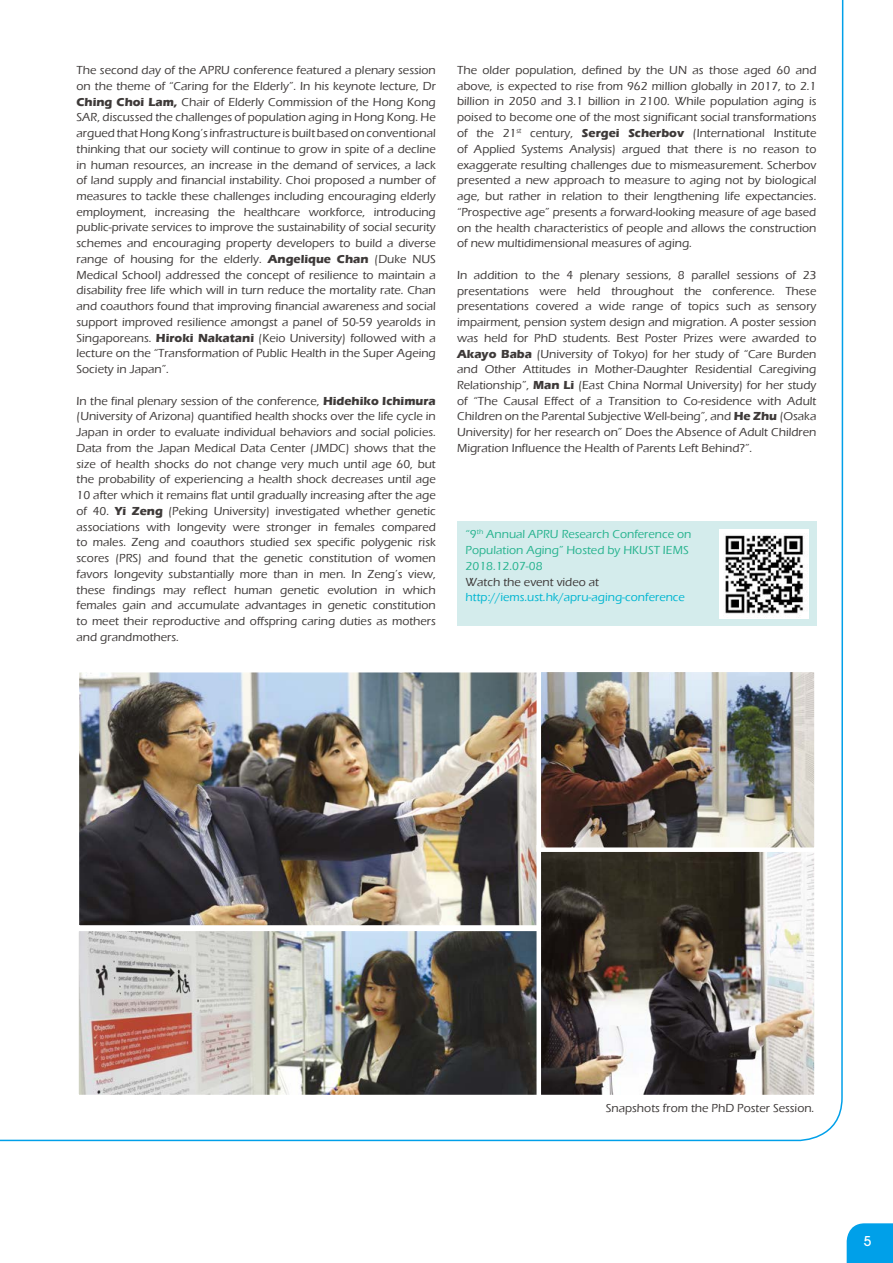
<style>
.page{position:relative;width:893px;height:1263px;background:#fff}
.page>*{position:absolute;margin:0;border:0;box-sizing:border-box;transform-origin:0 0}
.t1{font:500 13.5px "Avant Garde";color:#fff}
.t2{font:500 12px/15.8px "Eras ITC";color:#3e3a39;text-align:justify}
.t3{font:500 12px/15.8px "Eras ITC";color:#27b38f}
.t4{font:500 12px "Eras ITC";color:#00b6d1}
.s1{font-weight:700}
</style>
<div class="page">
<div style="left:847px;top:1223px;width:46px;height:40px;background:#00a0e9"></div>
<img style="left:0;top:0;width:844px;height:1142px">
<p class="t2" style="left:77px;top:62px;width:361px">The second day of the APRU conference featured a plenary session on the theme of “Caring for the Elderly”. In his keynote lecture, Dr <span class="s1">Ching Choi Lam,</span> Chair of Elderly Commission of the Hong Kong SAR, discussed the challenges of population aging in Hong Kong. He argued that Hong Kong’s infrastructure is built based on conventional thinking that our society will continue to grow in spite of a decline in human resources, an increase in the demand of services, a lack of land supply and financial instability. Choi proposed a number of measures to tackle these challenges including encouraging elderly employment, increasing the healthcare workforce, introducing public-private services to improve the sustainability of social security schemes and encouraging property developers to build a diverse range of housing for the elderly. <span class="s1">Angelique Chan</span> (Duke NUS Medical School) addressed the concept of resilience to maintain a disability free life which will in turn reduce the mortality rate. Chan and coauthors found that improving financial awareness and social support improved resilience amongst a panel of 50-59 yearolds in Singaporeans. <span class="s1">Hiroki Nakatani</span> (Keio University) followed with a lecture on the “Transformation of Public Health in the Super Ageing Society in Japan”.</p>
<p class="t2" style="left:77px;top:393px;width:361px">In the final plenary session of the conference, <span class="s1">Hidehiko Ichimura </span>(University of Arizona) quantified health shocks over the life cycle in Japan in order to evaluate individual behaviors and social policies.<br>Data from the Japan Medical Data Center (JMDC) shows that the size of health shocks do not change very much until age 60, but the probability of experiencing a health shock decreases until age 10 after which it remains flat until gradually increasing after the age of 40. <span class="s1">Yi Zeng</span> (Peking University) investigated whether genetic associations with longevity were stronger in females compared to males. Zeng and coauthors studied sex specific polygenic risk scores (PRS) and found that the genetic constitution of women favors longevity substantially more than in men. In Zeng’s view, these findings may reflect human genetic evolution in which females gain and accumulate advantages in genetic constitution to meet their reproductive and offspring caring duties as mothers and grandmothers.</p>
<p class="t2" style="left:457px;top:62px;width:361px">The older population, defined by the UN as those aged 60 and above, is expected to rise from 962 million globally in 2017, to 2.1 billion in 2050 and 3.1 billion in 2100. While population aging is poised to become one of the most significant social transformations of the 21<sup>st</sup> century, <span class="s1">Sergei Scherbov</span> (International Institute of Applied Systems Analysis) argued that there is no reason to exaggerate resulting challenges due to mismeasurement. Scherbov presented a new approach to measure to aging not by biological age, but rather in relation to their lengthening life expectancies. “Prospective age” presents a forward-looking measure of age based on the health characteristics of people and allows the construction of new multidimensional measures of aging.</p>
<p class="t2" style="left:457px;top:267px;width:361px">In addition to the 4 plenary sessions, 8 parallel sessions of 23 presentations were held throughout the conference. These presentations covered a wide range of topics such as sensory impairment, pension system design and migration. A poster session was held for PhD students. Best Poster Prizes were awarded to <span class="s1">Akayo Baba</span> (University of Tokyo) for her study of “Care Burden and Other Attitudes in Mother-Daughter Residential Caregiving Relationship”, <span class="s1">Man Li</span> (East China Normal University) for her study of “The Causal Effect of a Transition to Co-residence with Adult Children on the Parental Subjective Well-being”, and <span class="s1">He Zhu</span> (Osaka University) for her research on” Does the Absence of Adult Children Migration Influence the Health of Parents Left Behind?”.</p>
<p class="t3" style="left:466px;top:527px;width:227px">“9<sup>th</sup> Annual APRU Research Conference on<br>Population Aging” Hosted by HKUST IEMS<br>2018.12.07-08</p>
<p class="t2" style="left:466px;top:574px;width:135px">Watch the event video at</p>
<p class="t4" style="left:466px;top:591px;width:221px">http://iems.ust.hk/apru-aging-conference</p>
<p class="t2" style="left:606px;top:1100px;width:210px">Snapshots from the PhD Poster Session.</p>
<p class="t1" style="left:864px;top:1233px;width:9px">5</p>
</div>
